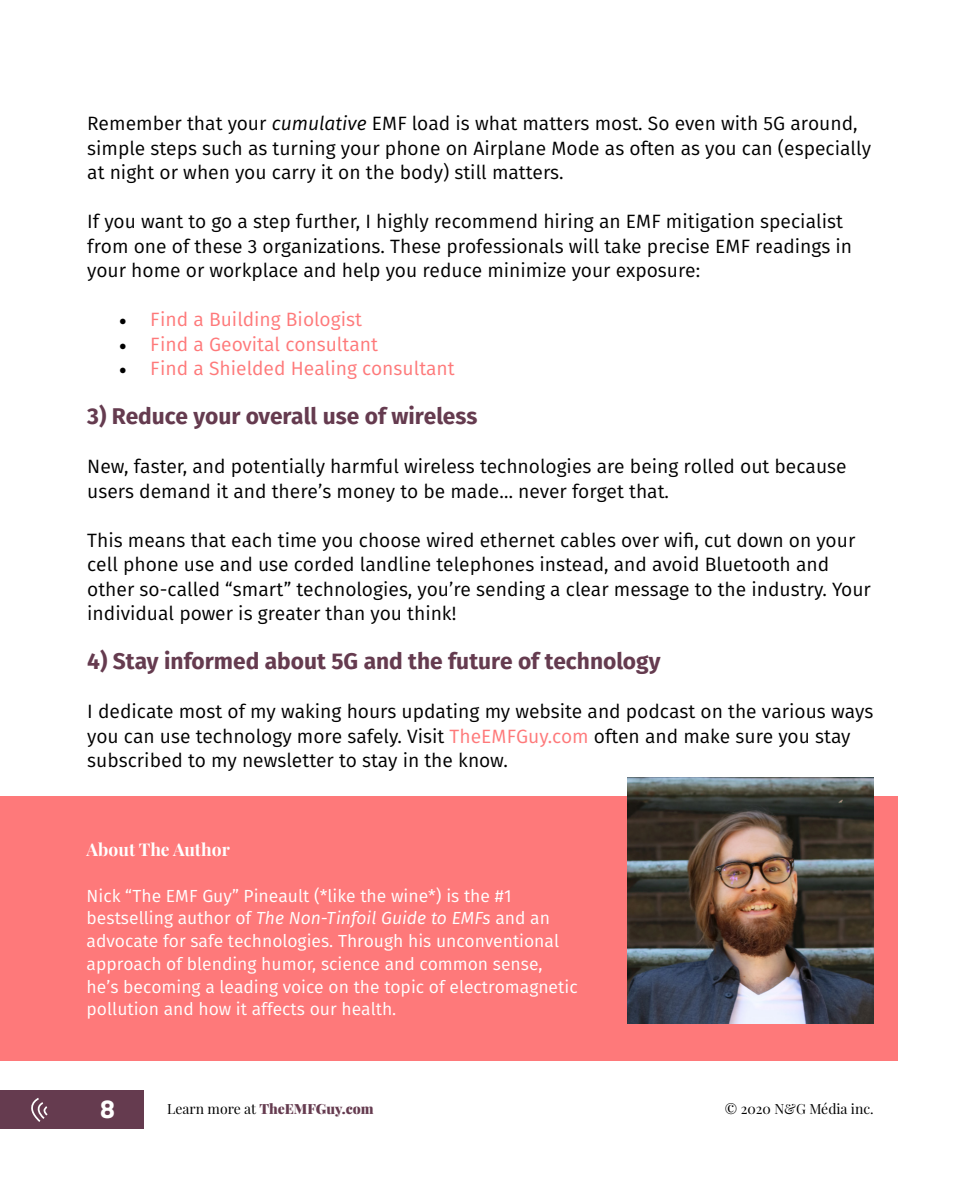
<style>
.page{position:relative;width:961px;height:1197px;background:#fff}
.page>*{position:absolute;margin:0;border:0;box-sizing:border-box;transform-origin:0 0}
.t1{font:26.25px "Titillium Maps 29 L 999 wt";color:#fff}
.t2{font:700 22.75px "Fira Sans";color:#653b4f}
.t3{font:19.25px/24.5px "Fira Sans";color:#000}
.t4{font:19.25px "Fira Sans";color:#fe797a}
.t5{font:17.5px/22.8px "Fira Sans";color:#fff}
.t6{font:700 17.5px "Playfair Display";color:#fff}
.t7{font:900 14px "Playfair Display";color:#653b4f}
.t8{font:14px "Playfair Display";color:#000}
.s1{font-style:italic}
.s2{font-family:"Minion Pro";font-size:21px;color:#000}
.s3{color:#fe797a}
.s4{font-weight:400;color:#000}
</style>
<div class="page">
<div style="left:0;top:1090px;width:144px;height:39px;background:#653b4f"></div>
<svg style="left:31px;top:1098px;width:17px;height:24px"></svg>
<div style="left:0;top:796px;width:898px;height:265px;background:#fe797a"></div>
<img style="left:628px;top:777px;width:245px;height:246px">
<p class="t3" style="left:87px;top:111px;width:785px">Remember that your <span class="s1">cumulative</span> EMF load is what matters most. So even with 5G around, simple steps such as turning your phone on Airplane Mode as often as you can (especially at night or when you carry it on the body) still matters.</p>
<p class="t3" style="left:87px;top:209px;width:766px">If you want to go a step further, I highly recommend hiring an EMF mitigation specialist from one of these 3 organizations. These professionals will take precise EMF readings in your home or workplace and help you reduce minimize your exposure:</p>
<p class="t4" style="left:119px;top:305px;width:245px"><span class="s2">•</span> Find a Building Biologist</p>
<p class="t4" style="left:119px;top:330px;width:261px"><span class="s2">•</span> Find a Geovital consultant</p>
<p class="t4" style="left:119px;top:354px;width:337px"><span class="s2">•</span> Find a Shielded Healing consultant</p>
<p class="t2" style="left:87px;top:397px;width:392px">3) Reduce your overall use of wireless</p>
<p class="t3" style="left:87px;top:454px;width:761px">New, faster, and potentially harmful wireless technologies are being rolled out because users demand it and there’s money to be made… never forget that.</p>
<p class="t3" style="left:87px;top:527px;width:785px">This means that each time you choose wired ethernet cables over wifi, cut down on your cell phone use and use corded landline telephones instead, and avoid Bluetooth and other so-called “smart” technologies, you’re sending a clear message to the industry. Your individual power is greater than you think!</p>
<p class="t2" style="left:87px;top:642px;width:575px">4) Stay informed about 5G and the future of technology</p>
<p class="t3" style="left:87px;top:699px;width:787px">I dedicate most of my waking hours updating my website and podcast on the various ways you can use technology more safely. Visit <span class="s3">TheEMFGuy.com</span> often and make sure you stay subscribed to my newsletter to stay in the know.</p>
<p class="t6" style="left:87px;top:839px;width:145px">About The Author</p>
<p class="t5" style="left:87px;top:884px;width:492px">Nick “The EMF Guy” Pineault (*like the wine*) is the #1 bestselling author of <span class="s1">The Non-Tinfoil Guide to EMFs</span> and an advocate for safe technologies. Through his unconventional approach of blending humor, science and common sense, he’s becoming a leading voice on the topic of electromagnetic pollution and how it affects our health.</p>
<h1 class="t1" style="left:100px;top:1088px;width:15px">8</h1>
<p class="t7" style="left:167px;top:1099px;width:208px"><span class="s4">Learn more at</span> TheEMFGuy.com</p>
<p class="t8" style="left:725px;top:1100px;width:150px">© 2020 N&amp;G Média inc.</p>
</div>
